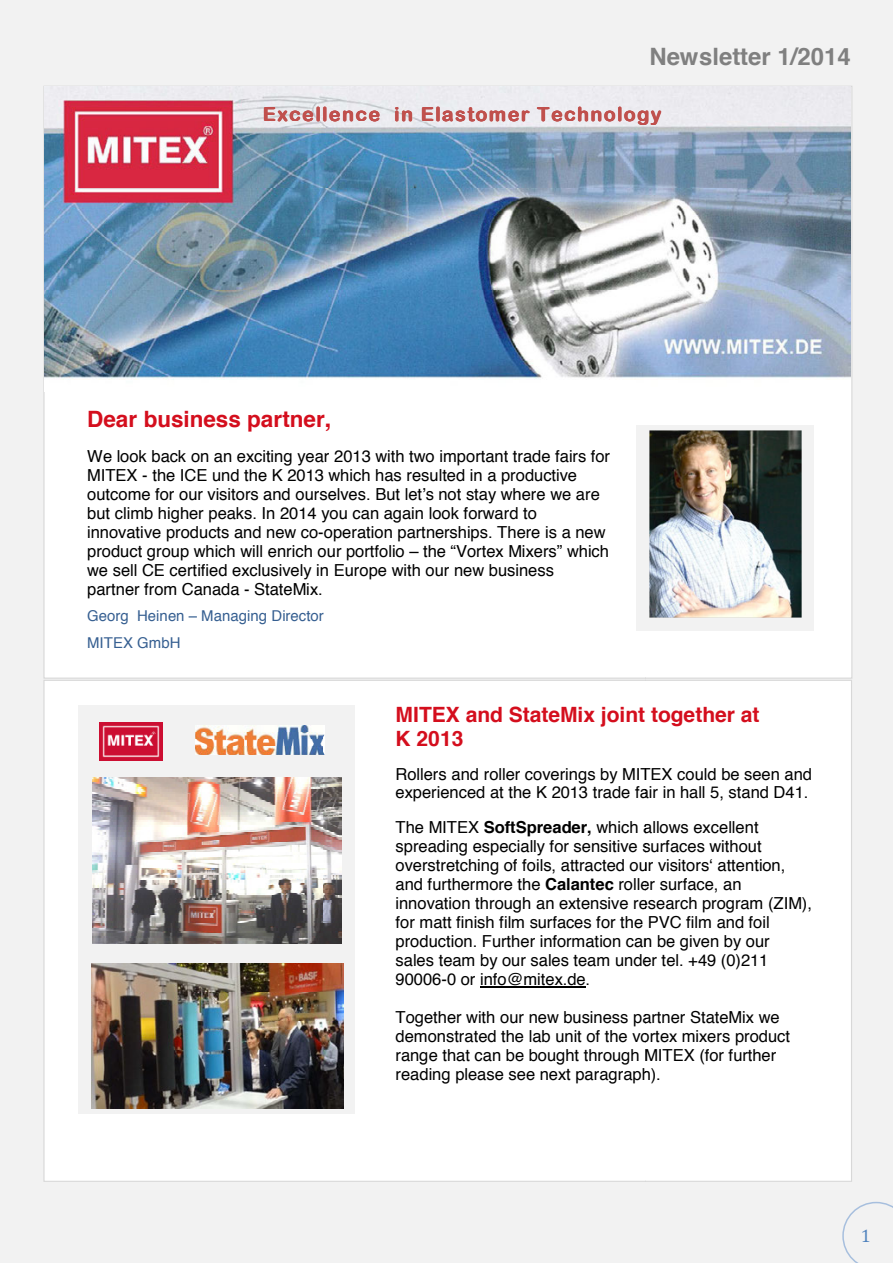
<style>
.page{position:relative;width:893px;height:1263px;background:#fff}
.page>*{position:absolute;margin:0;border:0;box-sizing:border-box;transform-origin:0 0}
.t1{font:700 24px "Helvetica";color:#808080}
.t2{font:700 22.5px "Helvetica";color:#d40e1d}
.t3{font:700 21px "Helvetica";color:#d40e1d}
.t4{font:19.5px "Arial Rounded MT Bold";letter-spacing:.08em;color:#c0504d}
.t5{font:18px "Cambria";color:#4f82bd}
.t6{font:16.5px/19px "Helvetica";color:#000}
.t7{font:15px/26.2px "Helvetica";color:#365f91}
.s1{font-size:24px}
.s2{font-weight:700}
</style>
<div class="page">
<div style="left:0;top:0;width:323px;height:1263px;background:#f2f2f2"></div>
<svg style="left:43px;top:680px;width:280px;height:502px"></svg>
<div style="left:43px;top:86px;width:280px;height:593px;background:#fff"></div>
<img style="left:45px;top:87px;width:278px;height:304px">
<div style="left:78px;top:705px;width:245px;height:253px;background:#f2f2f2"></div>
<img style="left:92px;top:777px;width:231px;height:167px">
<div style="left:78px;top:958px;width:245px;height:156px;background:#f2f2f2"></div>
<img style="left:91px;top:964px;width:232px;height:144px">
<img style="left:195px;top:725px;width:128px;height:29px">
<img style="left:99px;top:722px;width:63px;height:38px">
<div style="left:323px;top:0;width:323px;height:1263px;background:#f2f2f2"></div>
<div style="left:323px;top:680px;width:323px;height:502px;background:#fff"></div>
<hr style="left:480px;top:986px;width:106px;height:2px;background:#000">
<svg style="left:323px;top:86px;width:323px;height:593px"></svg>
<div style="left:636px;top:425px;width:10px;height:205px;background:#f2f2f2"></div>
<div style="left:323px;top:705px;width:32px;height:253px;background:#f2f2f2"></div>
<svg style="left:341px;top:777px;width:1px;height:167px"></svg>
<img style="left:323px;top:777px;width:18px;height:3px">
<svg style="left:323px;top:780px;width:18px;height:27px"></svg>
<img style="left:323px;top:807px;width:18px;height:6px">
<svg style="left:323px;top:813px;width:18px;height:57px"></svg>
<img style="left:323px;top:870px;width:18px;height:6px">
<svg style="left:323px;top:876px;width:18px;height:57px"></svg>
<img style="left:323px;top:933px;width:18px;height:6px">
<svg style="left:323px;top:939px;width:18px;height:5px"></svg>
<div style="left:323px;top:958px;width:32px;height:156px;background:#f2f2f2"></div>
<img style="left:323px;top:964px;width:21px;height:144px">
<svg style="left:323px;top:725px;width:2px;height:29px"></svg>
<div style="left:646px;top:0;width:247px;height:1263px;background:#f2f2f2"></div>
<svg style="left:842px;top:1202px;width:51px;height:61px"></svg>
<div style="left:646px;top:680px;width:206px;height:502px;background:#fff"></div>
<div style="left:646px;top:86px;width:206px;height:593px;background:#fff"></div>
<img style="left:646px;top:87px;width:205px;height:304px">
<div style="left:646px;top:425px;width:168px;height:205px;background:#f2f2f2"></div>
<img style="left:649px;top:430px;width:152px;height:188px">
<h1 class="t1" style="left:649px;top:37px;width:203px">Newsletter 1/2014</h1>
<p class="t4" style="left:263px;top:102px;width:400px">Excellence in Elastomer Technology</p>
<h2 class="t2" style="left:87px;top:401px;width:246px">Dear business partner<span class="s1">,</span></h2>
<p class="t6" style="left:87px;top:447px;width:524px">We look back on an exciting year 2013 with two important trade fairs for<br>MITEX - the ICE und the K 2013 which has resulted in a productive</p>
<p class="t6" style="left:87px;top:504px;width:520px">but climb higher peaks. In 2014 you can again look forward to innovative products and new co-operation partnerships. There is a new</p>
<p class="t6" style="left:87px;top:561px;width:468px">we sell CE certified exclusively in Europe with our new business partner from Canada - StateMix.</p>
<p class="t7" style="left:87px;top:603px;width:238px">Georg Heinen – Managing Director<br>MITEX GmbH</p>
<p class="t6" style="left:87px;top:485px;width:514px">outcome for our visitors and ourselves. But letʼs not stay where we are</p>
<p class="t6" style="left:87px;top:542px;width:523px">product group which will enrich our portfolio – the “Vortex Mixers” which</p>
<p class="t3" style="left:396px;top:697px;width:366px">MITEX and StateMix joint together at</p>
<p class="t3" style="left:396px;top:721px;width:69px">K 2013</p>
<p class="t6" style="left:396px;top:765px;width:418px">Rollers and roller coverings by MITEX could be seen and</p>
<p class="t6" style="left:396px;top:776px;width:414px;line-height:34.3px">experienced at the K 2013 trade fair in hall 5, stand D41.<br>The MITEX <span class="s2">SoftSpreader,</span> which allows excellent</p>
<p class="t6" style="left:396px;top:837px;width:418px">spreading especially for sensitive surfaces without overstretching of foils, attracted our visitorsʻ attention, and furthermore the <span class="s2">Calantec</span> roller surface, an innovation through an extensive research program (ZIM),</p>
<p class="t6" style="left:396px;top:932px;width:376px">production. Further information can be given by our</p>
<p class="t6" style="left:396px;top:970px;width:196px">90006-0 or info@mitex.de.</p>
<p class="t6" style="left:396px;top:1008px;width:396px">Together with our new business partner StateMix we demonstrated the lab unit of the vortex mixers product</p>
<p class="t6" style="left:396px;top:913px;width:376px">for matt finish film surfaces for the PVC film and foil</p>
<p class="t6" style="left:396px;top:951px;width:374px">sales team by our sales team under tel. +49 (0)211</p>
<p class="t6" style="left:396px;top:1046px;width:382px">range that can be bought through MITEX (for further reading please see next paragraph).</p>
<p class="t5" style="left:861px;top:1225px;width:11px">1</p>
</div>
